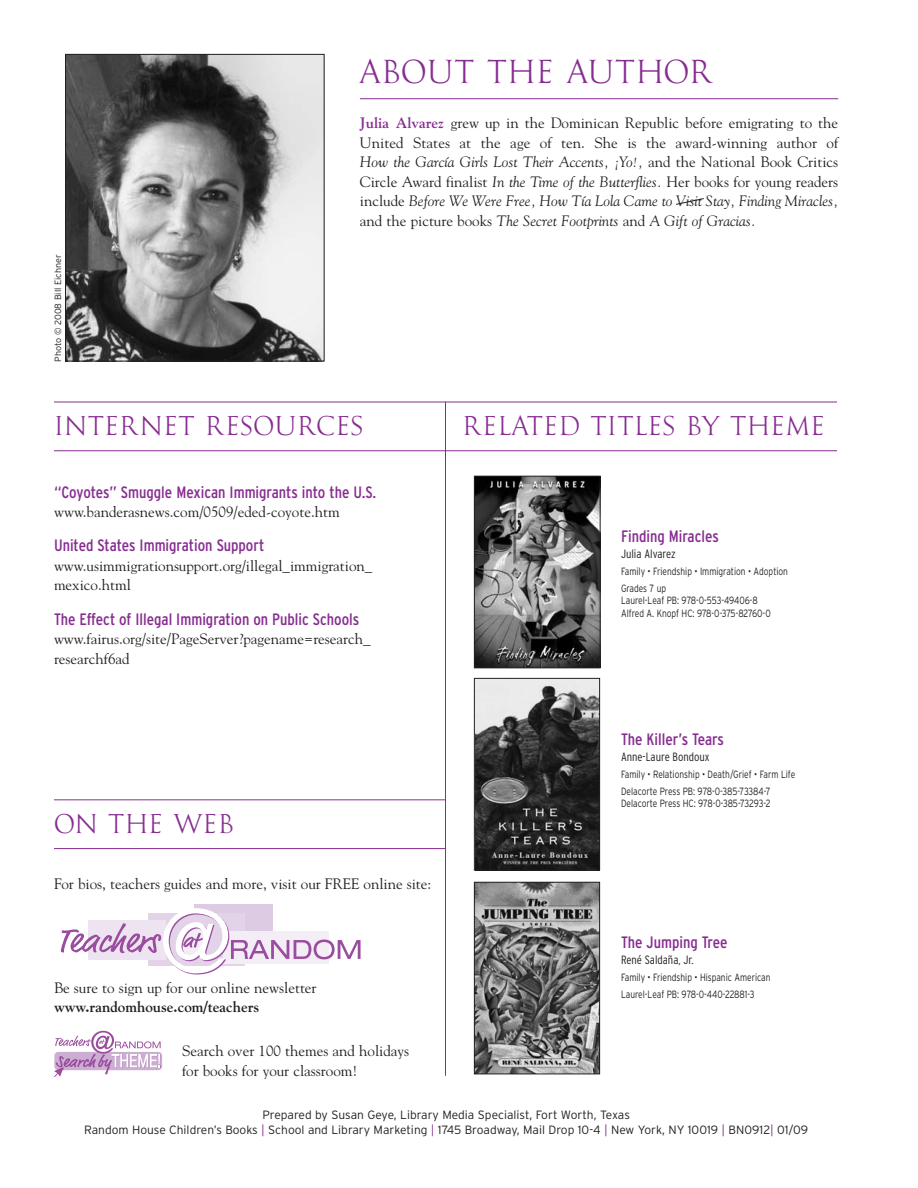
<style>
.page{position:relative;width:918px;height:1188px;background:#fff}
.page>*{position:absolute;margin:0;border:0;box-sizing:border-box;transform-origin:0 0}
.t1{font:33px "Goudy Trajan";letter-spacing:.02em;color:#872d91}
.t2{font:27px "Goudy Trajan";letter-spacing:.02em;color:#872d91}
.t3{font:condensed 16.5px "Interstate";color:#872d91}
.t4{font:15px/19.5px "Goudy";color:#231f20}
.t5{font:700 15px "Goudy";color:#231f20}
.t6{font:300 12px/15px "Interstate";color:#231f20;text-align:center}
.t7{font:300 condensed 12px "Interstate";color:#231f20}
.t8{font:300 10.5px/17px "Interstate";color:#231f20;scale:.8 1}
.t9{font:300 9px "Interstate";color:#231f20}
.s1{font-weight:700;color:#872d91}
.s2{font-style:italic}
.s3{color:#872d91}
</style>
<div class="page">
<hr style="left:917px;top:0;width:1px;height:212px;background:#ece3f1">
<img style="left:476px;top:478px;width:123px;height:188px">
<div style="left:474px;top:476px;width:127px;height:192px;border:1px solid #231f20"></div>
<img style="left:476px;top:680px;width:122px;height:188px">
<div style="left:474px;top:678px;width:126px;height:192px;border:1px solid #231f20"></div>
<img style="left:476px;top:884px;width:122px;height:188px">
<div style="left:474px;top:882px;width:126px;height:192px;border:1px solid #231f20"></div>
<hr style="left:360px;top:98px;width:478px;height:1px;background:#872d91">
<img style="left:67px;top:56px;width:256px;height:303px">
<div style="left:65px;top:54px;width:260px;height:307px;border:1px solid #231f20"></div>
<div style="left:54px;top:1052px;width:108px;height:18px;background:#cdaed3;border-radius:4px"></div>
<svg style="left:54px;top:1031px;width:107px;height:46px"></svg>
<div style="left:194px;top:904px;width:78px;height:53px;background:#ddcae3"></div>
<svg style="left:61px;top:908px;width:300px;height:66px"></svg>
<hr style="left:446px;top:402px;width:391px;height:1px;background:#872d91">
<hr style="left:446px;top:450px;width:391px;height:1px;background:#872d91">
<hr style="left:54px;top:402px;width:392px;height:1px;background:#872d91">
<hr style="left:54px;top:450px;width:392px;height:1px;background:#872d91">
<hr style="left:54px;top:799px;width:392px;height:1px;background:#872d91">
<hr style="left:54px;top:848px;width:392px;height:1px;background:#872d91">
<hr style="left:445px;top:402px;width:1px;height:674px;background:#872d91">
<svg style="left:676px;top:198px;width:28px;height:7px"></svg>
<p class="t9" style="left:55px;top:362px;width:108px;rotate:-90deg">Photo © 2008 Bill Eichner</p>
<h1 class="t1" style="left:360px;top:53px;width:355px">ABOUT THE AUTHOR</h1>
<p class="t4" style="left:360px;top:115px;width:480px;text-align:justify"><span class="s1">Julia Alvarez</span> grew up in the Dominican Republic before emigrating to the United States at the age of ten. She is the award-winning author of <span class="s2">How the García Girls Lost Their Accents, ¡Yo!,</span> and the National Book Critics Circle Award finalist <span class="s2">In the Time of the Butterflies.</span> Her books for young readers include <span class="s2">Before We Were Free, How Tía Lola Came to Visit Stay, Finding Miracles, </span>and the picture books <span class="s2">The Secret Footprints</span> and <span class="s2">A Gift of Gracias.</span></p>
<h2 class="t2" style="left:54px;top:410px;width:311px">INTERNET RESOURCES</h2>
<h2 class="t2" style="left:462px;top:410px;width:364px">RELATED TITLES BY THEME</h2>
<p class="t3" style="left:54px;top:486px;width:324px">“Coyotes” Smuggle Mexican Immigrants into the U.S.</p>
<p class="t4" style="left:54px;top:503px;width:287px">www.banderasnews.com/0509/eded-coyote.htm</p>
<p class="t3" style="left:54px;top:539px;width:212px">United States Immigration Support</p>
<p class="t4" style="left:54px;top:557px;width:320px">www.usimmigrationsupport.org/illegal_immigration_ mexico.html</p>
<p class="t3" style="left:54px;top:613px;width:307px">The Effect of Illegal Immigration on Public Schools</p>
<p class="t4" style="left:54px;top:630px;width:318px">www.fairus.org/site/PageServer?pagename=research_ researchf6ad</p>
<h2 class="t2" style="left:54px;top:808px;width:181px">ON THE WEB</h2>
<p class="t4" style="left:54px;top:875px;width:379px">For bios, teachers guides and more, visit our FREE online site:</p>
<p class="t4" style="left:54px;top:979px;width:264px">Be sure to sign up for our online newsletter</p>
<p class="t5" style="left:54px;top:1001px;width:207px">www.randomhouse.com/teachers</p>
<p class="t4" style="left:182px;top:1042px;width:229px">Search over 100 themes and holidays for books for your classroom!</p>
<p class="t3" style="left:621px;top:530px;width:99px">Finding Miracles</p>
<p class="t7" style="left:621px;top:549px;width:56px">Julia Alvarez</p>
<p class="t8" style="left:621px;top:564px;width:210px">Family • Friendship • Immigration • Adoption<br>Grades 7 up</p>
<p class="t8" style="left:621px;top:595px;width:189px;line-height:12.5px">Laurel-Leaf PB: 978-0-553-49406-8<br>Alfred A. Knopf HC: 978-0-375-82760-0</p>
<p class="t3" style="left:621px;top:733px;width:104px">The Killer’s Tears</p>
<p class="t7" style="left:621px;top:752px;width:90px">Anne-Laure Bondoux</p>
<p class="t8" style="left:621px;top:767px;width:219px">Family • Relationship • Death/Grief • Farm Life<br>Delacorte Press PB: 978-0-385-73384-7</p>
<p class="t8" style="left:621px;top:796px;width:188px">Delacorte Press HC: 978-0-385-73293-2</p>
<p class="t3" style="left:621px;top:936px;width:108px">The Jumping Tree</p>
<p class="t7" style="left:621px;top:955px;width:74px">René Saldaña, Jr.</p>
<p class="t8" style="left:621px;top:970px;width:188px">Family • Friendship • Hispanic American<br>Laurel-Leaf PB: 978-0-440-22881-3</p>
<p class="t6" style="left:84px;top:1108px;width:725px">Prepared by Susan Geye, Library Media Specialist, Fort Worth, Texas<br>Random House Children’s Books <span class="s3">|</span> School and Library Marketing <span class="s3">|</span> 1745 Broadway, Mail Drop 10-4 <span class="s3">|</span> New York, NY 10019 <span class="s3">|</span> BN0912<span class="s3">|</span> 01/09</p>
</div>
